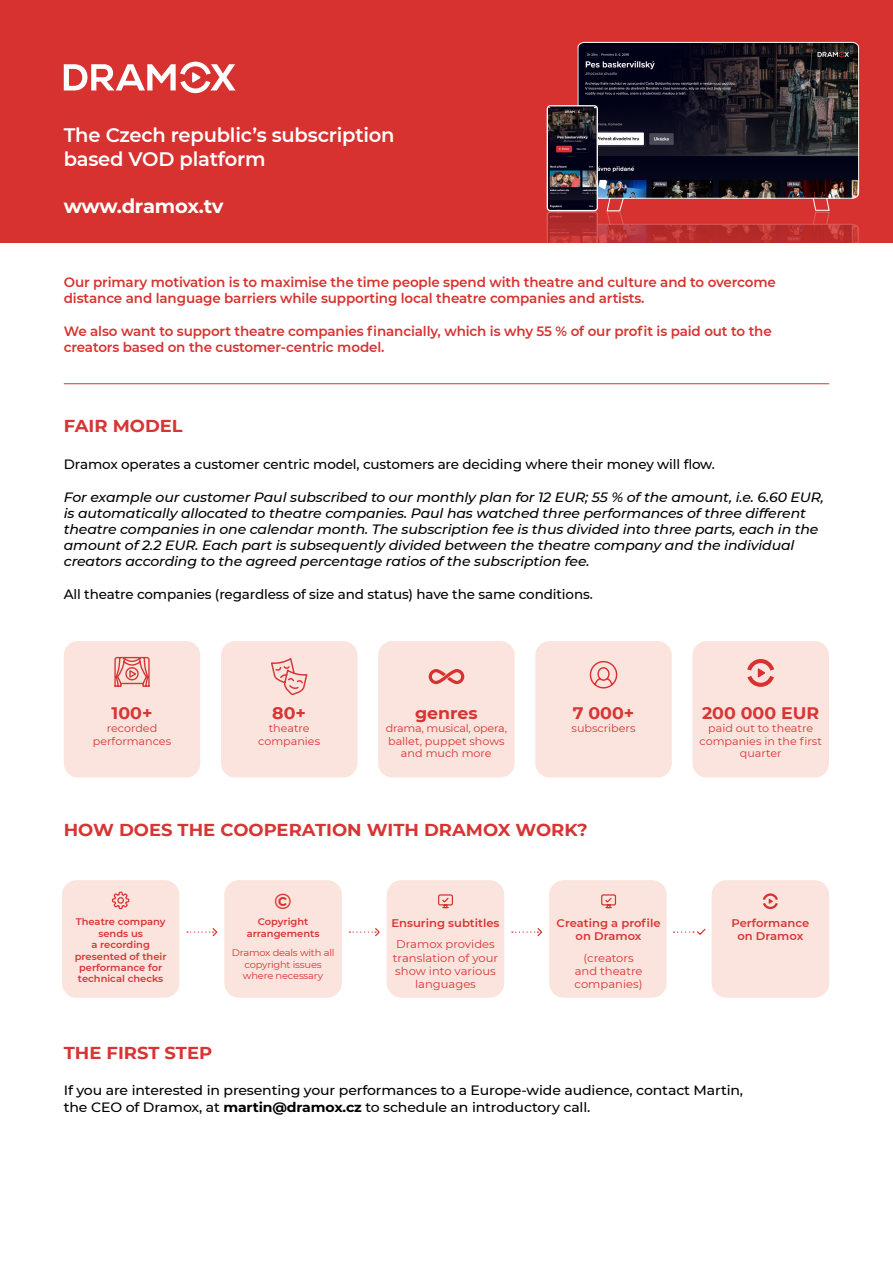
<style>
.page{position:relative;width:893px;height:1263px;background:#fff}
.page>*{position:absolute;margin:0;border:0;box-sizing:border-box;transform-origin:0 0}
.t1{font:600 21.3px "Montserrat";color:#d73534;scale:1.04 1}
.t2{font:600 19.5px/23.4px "Montserrat";letter-spacing:-.01em;color:#fff}
.t3{font:700 19.5px "Montserrat";letter-spacing:-.02em;color:#fff}
.t4{font:700 17.25px "Montserrat";color:#d73534;scale:1.04 1}
.t5{font:700 16.65px "Montserrat";color:#d73534;scale:1.04 1}
.t6{font:italic 500 13.5px/16.2px "Montserrat";letter-spacing:-.01em;color:#000;scale:1.04 1}
.t7{font:600 13.5px/16.2px "Montserrat";letter-spacing:-.01em;color:#d73230}
.t8{font:500 13.5px "Montserrat";letter-spacing:-.01em;color:#000}
.t9{font:500 13.5px/16.2px "Montserrat";letter-spacing:-.01em;color:#000;scale:1.04 1}
.t10{font:11.1px/13.4px "Montserrat";color:#d73534;text-align:center;scale:1.04 1}
.t11{font:600 11.1px/13.4px "Montserrat";color:#d73534;text-align:center;scale:1.04 1}
.t12{font:10.65px/12.9px "Montserrat";color:#d73534;text-align:center;scale:1.04 1}
.t13{font:600 9.45px/11.4px "Montserrat";color:#d73534;text-align:center;scale:1.04 1}
.t14{font:9.45px/11.4px "Montserrat";letter-spacing:-.02em;color:#d73534;text-align:center;scale:1.04 1}
.s1{font-weight:700}
</style>
<div class="page">
<div style="left:0;top:0;width:893px;height:242px;background:#d73230"></div>
<svg style="left:577px;top:41px;width:283px;height:64px;background:#27212b"></svg>
<img style="left:547px;top:105px;width:313px;height:137px">
<svg style="left:64px;top:62px;width:172px;height:31px"></svg>
<hr style="left:64px;top:383px;width:765px;height:1px;background:#d73231">
<div style="left:64px;top:641px;width:136px;height:136px;background:#fae4dd;border-radius:14px"></div>
<div style="left:62px;top:880px;width:117px;height:118px;background:#fae4dd;border-radius:15px"></div>
<div style="left:224px;top:880px;width:118px;height:118px;background:#fae4dd;border-radius:15px"></div>
<div style="left:387px;top:880px;width:117px;height:118px;background:#fae4dd;border-radius:15px"></div>
<div style="left:549px;top:880px;width:118px;height:118px;background:#fae4dd;border-radius:15px"></div>
<div style="left:712px;top:880px;width:117px;height:118px;background:#fae4dd;border-radius:15px"></div>
<div style="left:221px;top:641px;width:136px;height:136px;background:#fae4dd;border-radius:14px"></div>
<div style="left:378px;top:641px;width:137px;height:136px;background:#fae4dd;border-radius:14px"></div>
<div style="left:535px;top:641px;width:137px;height:136px;background:#fae4dd;border-radius:14px"></div>
<div style="left:692px;top:641px;width:137px;height:136px;background:#fae4dd;border-radius:14px"></div>
<svg style="left:187px;top:928px;width:31px;height:9px"></svg>
<svg style="left:349px;top:928px;width:31px;height:9px"></svg>
<svg style="left:512px;top:928px;width:31px;height:9px"></svg>
<svg style="left:673px;top:928px;width:33px;height:7px"></svg>
<svg style="left:763px;top:893px;width:15px;height:16px"></svg>
<svg style="left:747px;top:659px;width:27px;height:28px"></svg>
<svg style="left:114px;top:656px;width:36px;height:31px"></svg>
<svg style="left:271px;top:658px;width:37px;height:38px"></svg>
<svg style="left:112px;top:891px;width:18px;height:19px"></svg>
<svg style="left:589px;top:660px;width:29px;height:29px"></svg>
<svg style="left:438px;top:894px;width:15px;height:15px"></svg>
<svg style="left:601px;top:894px;width:16px;height:15px"></svg>
<svg style="left:429px;top:669px;width:35px;height:15px"></svg>
<h2 class="t2" style="left:64px;top:123px;width:332px">The Czech republic’s subscription based VOD platform</h2>
<h2 class="t3" style="left:64px;top:192px;width:161px">www.dramox.tv</h2>
<p class="t7" style="left:64px;top:274px;width:714px">Our primary motivation is to maximise the time people spend with theatre and culture and to overcome distance and language barriers while supporting local theatre companies and artists.</p>
<p class="t7" style="left:64px;top:322px;width:709px">We also want to support theatre companies financially, which is why 55 % of our profit is paid out to the creators based on the customer-centric model.</p>
<p class="t4" style="left:64px;top:414px;width:116px">FAIR MODEL</p>
<p class="t8" style="left:64px;top:455px;width:653px">Dramox operates a customer centric model, customers are deciding where their money will flow.</p>
<p class="t6" style="left:64px;top:488px;width:733px">For example our customer Paul subscribed to our monthly plan for 12 EUR; 55 % of the amount, i.e. 6.60 EUR, is automatically allocated to theatre companies. Paul has watched three performances of three different theatre companies in one calendar month. The subscription fee is thus divided into three parts, each in the amount of 2.2 EUR. Each part is subsequently divided between the theatre company and the individual creators according to the agreed percentage ratios of the subscription fee.</p>
<p class="t8" style="left:64px;top:585px;width:530px">All theatre companies (regardless of size and status) have the same conditions.</p>
<p class="t5" style="left:112px;top:701px;width:41px">100+</p>
<p class="t12" style="left:93px;top:721px;width:77px">recorded performances</p>
<p class="t5" style="left:272px;top:701px;width:34px">80+</p>
<p class="t12" style="left:258px;top:721px;width:61px">theatre companies</p>
<p class="t5" style="left:415px;top:701px;width:62px">genres</p>
<p class="t12" style="left:386px;top:721px;width:118px">drama, musical, opera, ballet, puppet shows and much more</p>
<p class="t5" style="left:573px;top:701px;width:61px">7 000+</p>
<p class="t12" style="left:572px;top:721px;width:63px">subscribers</p>
<p class="t4" style="left:64px;top:818px;width:505px">HOW DOES THE COOPERATION WITH DRAMOX WORK?</p>
<h1 class="t1" style="left:274px;top:886px;width:18px">©</h1>
<p class="t5" style="left:702px;top:701px;width:114px">200 000 EUR</p>
<p class="t12" style="left:699px;top:721px;width:119px">paid out to theatre companies in the first quarter</p>
<p class="t13" style="left:247px;top:916px;width:72px">Copyright arrangements</p>
<p class="t14" style="left:232px;top:947px;width:100px">Dramox deals with all copyright issues where necessary</p>
<p class="t11" style="left:557px;top:916px;width:101px">Creating a profile on Dramox</p>
<p class="t10" style="left:575px;top:951px;width:67px">(creators and theatre companies)</p>
<p class="t13" style="left:75px;top:916px;width:90px">Theatre company sends us<br>a recording presented of their performance for technical checks</p>
<p class="t11" style="left:731px;top:916px;width:76px">Performance on Dramox</p>
<p class="t11" style="left:391px;top:916px;width:105px">Ensuring subtitles</p>
<p class="t10" style="left:393px;top:937px;width:103px">Dramox provides translation of your show into various languages</p>
<p class="t4" style="left:64px;top:1040px;width:144px">THE FIRST STEP</p>
<p class="t9" style="left:64px;top:1082px;width:655px">If you are interested in presenting your performances to a Europe-wide audience, contact Martin, the CEO of Dramox, at <span class="s1">martin@dramox.cz</span> to schedule an introductory call.</p>
</div>
